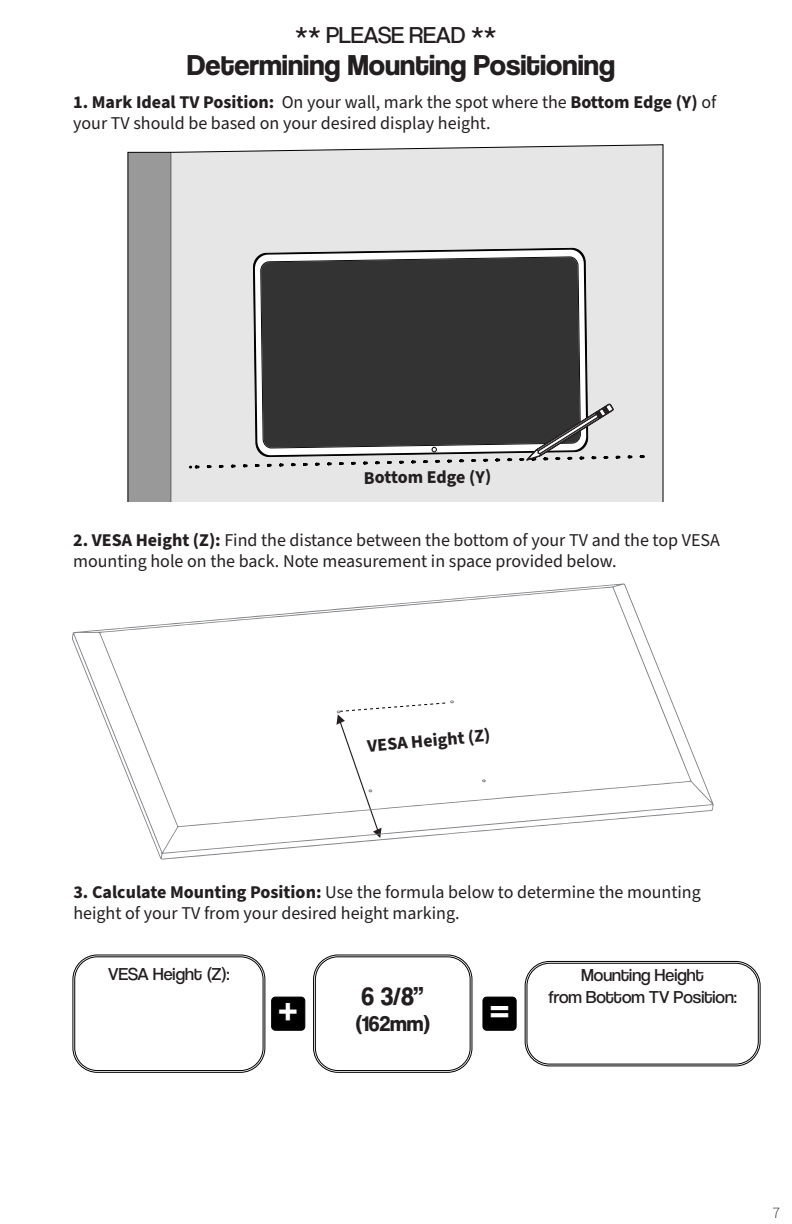
<style>
.page{position:relative;width:792px;height:1224px;background:#fff}
.page>*{position:absolute;margin:0;border:0;box-sizing:border-box;transform-origin:0 0}
.t1{font:36px "Coolvetica Hv";color:#fff}
.t2{font:700 30px "Coolvetica Rg";color:#231f20}
.t3{font:700 26px "Coolvetica Rg";color:#231f20}
.t4{font:24px "Coolvetica Bk";color:#231f20}
.t5{font:700 22px "Coolvetica Rg";color:#231f20}
.t6{font:18px/21.6px "Source Sans Pro";color:#231f20}
.t7{font:18px "Coolvetica Bk";color:#231f20}
.t8{font:700 18px "Source Sans Pro";color:#231f20}
.t9{font:300 16px "Source Sans Pro";color:#231f20}
.s1{font-weight:700}
</style>
<div class="page">
<div style="left:73px;top:955px;width:192px;height:118px;border:1px solid #000;border-radius:24px"></div>
<div style="left:75px;top:957px;width:188px;height:114px;border:1px solid #000;border-radius:23px"></div>
<div style="left:313px;top:955px;width:159px;height:118px;border:1px solid #000;border-radius:24px"></div>
<div style="left:315px;top:957px;width:155px;height:114px;border:1px solid #000;border-radius:23px"></div>
<div style="left:272px;top:997px;width:33px;height:33px;background:#000;border-radius:4px"></div>
<div style="left:271px;top:997px;width:34px;height:34px;border:1px solid #000;border-radius:4px"></div>
<div style="left:525px;top:961px;width:235px;height:105px;border:1px solid #000;border-radius:24px"></div>
<div style="left:527px;top:963px;width:231px;height:101px;border:1px solid #000;border-radius:23px"></div>
<div style="left:483px;top:997px;width:33px;height:33px;background:#000;border-radius:4px"></div>
<div style="left:483px;top:997px;width:33px;height:34px;border:1px solid #000;border-radius:4px"></div>
<div style="left:127px;top:152px;width:45px;height:482px;background:#999"></div>
<div style="left:170px;top:144px;width:494px;height:359px;background:#e6e6e6"></div>
<svg style="left:255px;top:250px;width:331px;height:154px"></svg>
<svg style="left:260px;top:144px;width:321px;height:359px;background:#e3e3e3"></svg>
<div style="left:261px;top:257px;width:319px;height:147px;background:#333"></div>
<svg style="left:190px;top:404px;width:456px;height:66px;background:#8c8c8c"></svg>
<div style="left:73px;top:503px;width:647px;height:211px;background:#fff"></div>
<svg style="left:72px;top:583px;width:642px;height:277px"></svg>
<svg style="left:482px;top:779px;width:4px;height:3px"></svg>
<svg style="left:336px;top:700px;width:118px;height:138px"></svg>
<p class="t4" style="left:295px;top:21px;width:203px">** PLEASE READ **</p>
<p class="t2" style="left:187px;top:47px;width:429px">Determining Mounting Positioning</p>
<p class="t6" style="left:73px;top:92px;width:645px"><span class="s1">1. Mark Ideal TV Position:</span> On your wall, mark the spot where the <span class="s1">Bottom Edge (Y)</span> of your TV should be based on your desired display height.</p>
<p class="t8" style="left:364px;top:465px;width:129px">Bottom Edge (Y)</p>
<p class="t6" style="left:73px;top:530px;width:648px"><span class="s1">2. VESA Height (Z):</span> Find the distance between the bottom of your TV and the top VESA mounting hole on the back. Note measurement in space provided below.</p>
<p class="t8" style="left:366px;top:734px;width:125px;rotate:-5deg">VESA Height (Z)</p>
<p class="t6" style="left:73px;top:882px;width:629px"><span class="s1">3. Calculate Mounting Position:</span> Use the formula below to determine the mounting height of your TV from your desired height marking.</p>
<p class="t7" style="left:108px;top:963px;width:123px">VESA Height (Z):</p>
<p class="t1" style="left:279px;top:990px;width:21px">+</p>
<p class="t3" style="left:362px;top:981px;width:64px">6 3/8”</p>
<p class="t5" style="left:355px;top:1011px;width:78px">(162mm)</p>
<p class="t1" style="left:490px;top:990px;width:21px">=</p>
<p class="t7" style="left:581px;top:965px;width:124px">Mounting Height</p>
<p class="t7" style="left:549px;top:986px;width:190px">from Bottom TV Position:</p>
<p class="t9" style="left:772px;top:1202px;width:9px">7</p>
</div>
